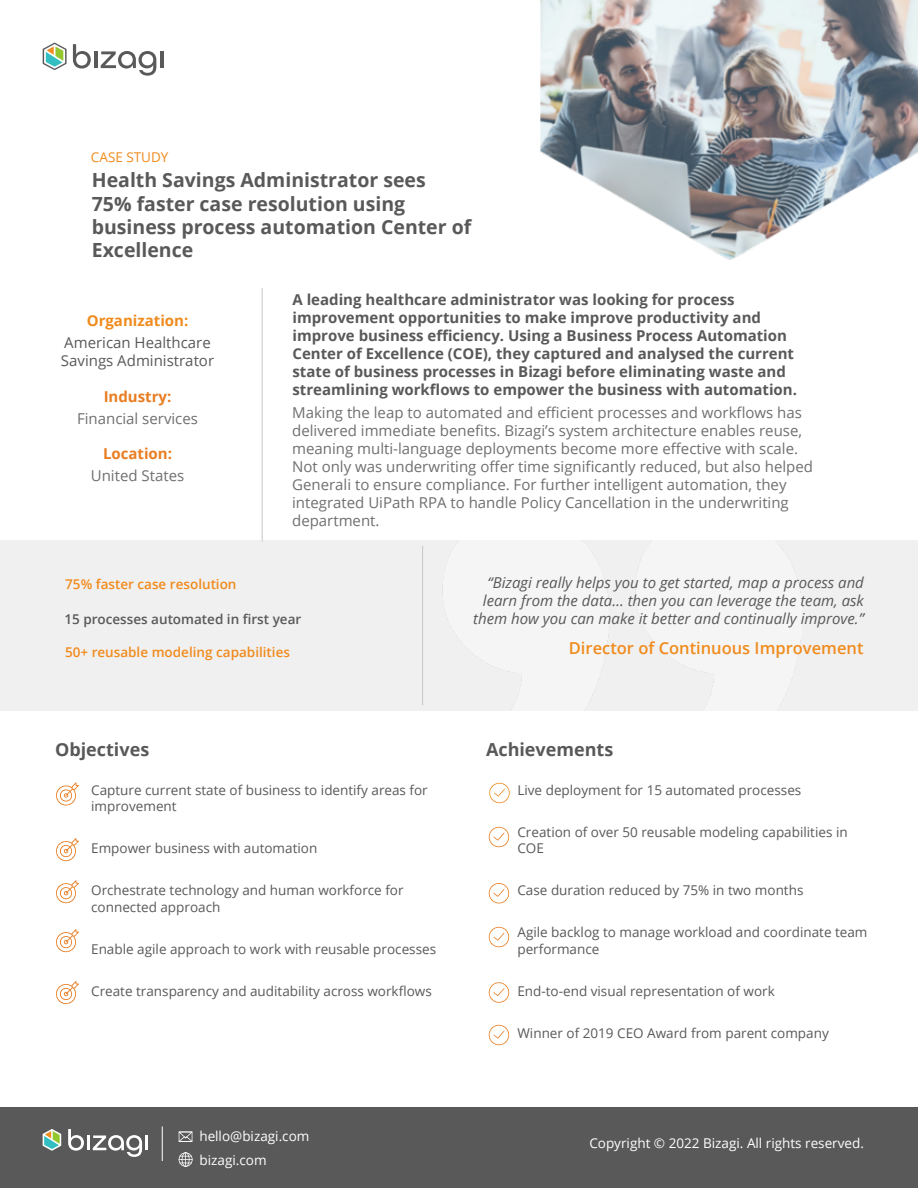
<style>
.page{position:relative;width:918px;height:1188px;background:#fff}
.page>*{position:absolute;margin:0;border:0;box-sizing:border-box;transform-origin:0 0}
.t1{font:700 19.5px/23.4px "Open Sans";color:#595959}
.t2{font:700 18px "Open Sans";color:#595959}
.t3{font:600 16.5px "Open Sans";color:#f08b1d}
.t4{font:15px/18px "Open Sans";color:#706f6f}
.t5{font:700 15px/18px "Open Sans";color:#595959}
.t6{font:italic 15px/18px "Open Sans";color:#595959;text-align:right}
.t7{font:15px/18px "Open Sans";color:#595959}
.t8{font:700 15px "Open Sans";color:#e87d21}
.t9{font:700 15px "Open Sans";color:#f08b1d}
.t10{font:13.5px/16.5px "Open Sans";color:#595959}
.t11{font:13.5px/24px "Open Sans";color:#fff}
.t12{font:600 13.5px "Open Sans";color:#f08b1d}
.t13{font:600 13.5px "Open Sans";color:#595959}
.t14{font:13.5px "Open Sans";color:#f08b1d}
</style>
<div class="page">
<div style="left:0;top:1107px;width:918px;height:81px;background:#595959"></div>
<hr style="left:162px;top:1126px;width:1px;height:35px;background:#fff">
<svg style="left:179px;top:1132px;width:13px;height:10px"></svg>
<svg style="left:179px;top:1152px;width:14px;height:15px"></svg>
<svg style="left:68px;top:1129px;width:16px;height:22px"></svg>
<hr style="left:87px;top:1136px;width:3px;height:14px;background:#fff">
<svg style="left:93px;top:1135px;width:55px;height:22px"></svg>
<svg style="left:43px;top:1129px;width:18px;height:22px"></svg>
<div style="left:0;top:540px;width:918px;height:171px;background:#f0f0f0"></div>
<hr style="left:262px;top:288px;width:1px;height:253px;background:#c4c6cb">
<hr style="left:422px;top:546px;width:1px;height:159px;background:#c4c6cb">
<svg style="left:489px;top:783px;width:21px;height:20px"></svg>
<svg style="left:489px;top:827px;width:20px;height:20px"></svg>
<svg style="left:489px;top:883px;width:20px;height:20px"></svg>
<svg style="left:489px;top:927px;width:20px;height:20px"></svg>
<svg style="left:489px;top:982px;width:20px;height:21px"></svg>
<svg style="left:489px;top:1025px;width:20px;height:20px"></svg>
<svg style="left:56px;top:782px;width:23px;height:24px"></svg>
<svg style="left:56px;top:838px;width:23px;height:24px"></svg>
<svg style="left:56px;top:880px;width:23px;height:24px"></svg>
<svg style="left:56px;top:929px;width:23px;height:24px"></svg>
<svg style="left:56px;top:981px;width:23px;height:24px"></svg>
<svg style="left:43px;top:43px;width:24px;height:27px"></svg>
<svg style="left:73px;top:44px;width:18px;height:25px"></svg>
<hr style="left:94px;top:51px;width:3px;height:17px;background:#595959">
<svg style="left:101px;top:51px;width:55px;height:25px"></svg>
<hr style="left:160px;top:51px;width:4px;height:17px;background:#595959">
<img style="left:541px;top:0;width:377px;height:260px">
<p class="t14" style="left:91px;top:147px;width:79px">CASE STUDY</p>
<h1 class="t1" style="left:92px;top:168px;width:381px">Health Savings Administrator sees<br>75% faster case resolution using business process automation Center of<br>Excellence</h1>
<p class="t5" style="left:292px;top:290px;width:506px">A leading healthcare administrator was looking for process improvement opportunities to make improve productivity and improve business efficiency. Using a Business Process Automation Center of Excellence (COE), they captured and analysed the current state of business processes in Bizagi before eliminating waste and streamlining workflows to empower the business with automation.</p>
<p class="t9" style="left:87px;top:310px;width:103px">Organization:</p>
<p class="t7" style="left:61px;top:333px;width:155px">American Healthcare<br>Savings Administrator</p>
<p class="t8" style="left:104px;top:386px;width:69px">Industry:</p>
<p class="t4" style="left:292px;top:403px;width:522px">Making the leap to automated and efficient processes and workflows has delivered immediate benefits. Bizagi’s system architecture enables reuse, meaning multi-language deployments become more effective with scale.<br>Not only was underwriting offer time significantly reduced, but also helped Generali to ensure compliance. For further intelligent automation, they integrated UiPath RPA to handle Policy Cancellation in the underwriting department.</p>
<p class="t4" style="left:77px;top:409px;width:122px">Financial services</p>
<p class="t8" style="left:103px;top:443px;width:71px">Location:</p>
<p class="t4" style="left:91px;top:466px;width:95px">United States</p>
<p class="t12" style="left:65px;top:575px;width:173px">75% faster case resolution</p>
<p class="t13" style="left:64px;top:610px;width:238px">15 processes automated in first year</p>
<p class="t12" style="left:65px;top:643px;width:227px">50+ reusable modeling capabilities</p>
<h2 class="t2" style="left:55px;top:737px;width:96px">Objectives</h2>
<p class="t10" style="left:91px;top:781px;width:338px">Capture current state of business to identify areas for improvement</p>
<p class="t10" style="left:91px;top:840px;width:228px">Empower business with automation</p>
<p class="t10" style="left:91px;top:882px;width:314px">Orchestrate technology and human workforce for connected approach</p>
<p class="t10" style="left:91px;top:940px;width:346px">Enable agile approach to work with reusable processes</p>
<p class="t10" style="left:91px;top:982px;width:342px">Create transparency and auditability across workflows</p>
<p class="t11" style="left:199px;top:1124px;width:112px">hello@bizagi.com bizagi.com</p>
<p class="t6" style="left:473px;top:573px;width:392px">“Bizagi really helps you to get started, map a process and learn from the data… then you can leverage the team, ask them how you can make it better and continually improve.”</p>
<p class="t3" style="left:569px;top:636px;width:296px">Director of Continuous Improvement</p>
<h2 class="t2" style="left:486px;top:737px;width:129px">Achievements</h2>
<p class="t10" style="left:517px;top:781px;width:285px">Live deployment for 15 automated processes</p>
<p class="t10" style="left:517px;top:823px;width:332px">Creation of over 50 reusable modeling capabilities in<br>COE</p>
<p class="t10" style="left:517px;top:882px;width:287px">Case duration reduced by 75% in two months</p>
<p class="t10" style="left:517px;top:924px;width:352px">Agile backlog to manage workload and coordinate team performance</p>
<p class="t10" style="left:517px;top:982px;width:259px">End-to-end visual representation of work</p>
<p class="t10" style="left:517px;top:1024px;width:313px">Winner of 2019 CEO Award from parent company</p>
<p class="t11" style="left:589px;top:1131px;width:276px">Copyright © 2022 Bizagi. All rights reserved.</p>
</div>
